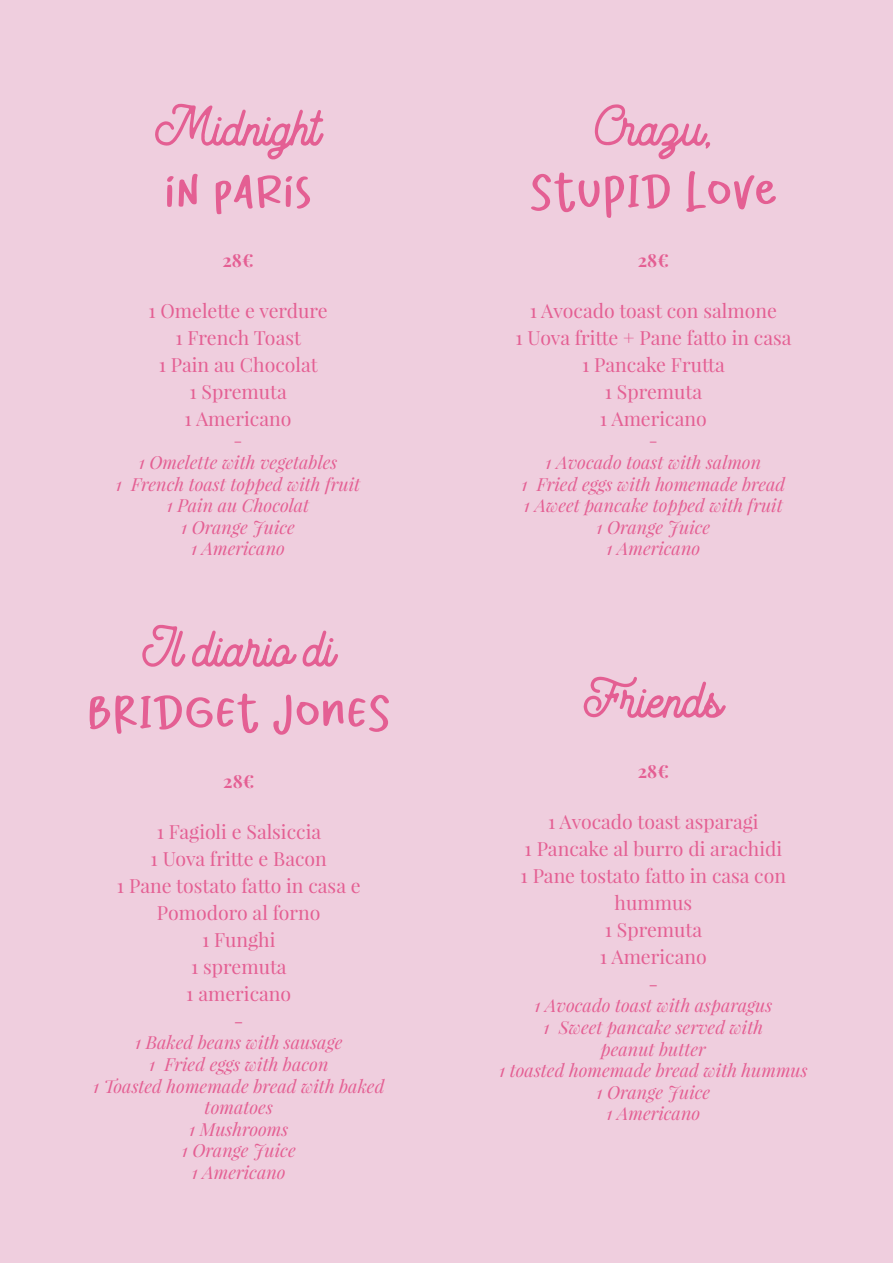
<style>
.page{position:relative;width:893px;height:1263px;background:#efcede}
.page>*{position:absolute;margin:0;border:0;box-sizing:border-box;transform-origin:0 0}
.t1{font:52.5px "Stormline Demo";color:#e45f93}
.t2{font:52.5px "Belovia";color:#e45f93}
.t3{font:19.5px/27px "Playfair Display";color:#e45f93;text-align:center}
.t4{font:italic 18px/21.6px "Playfair Display";color:#e45f93;text-align:center}
.t5{font:700 18px "Playfair Display";color:#e45f93}
.t6{font:18px "Playfair Display";color:#e45f93}
</style>
<div class="page">
<p class="t1" style="left:155px;top:93px;width:167px">Midnight</p>
<p class="t2" style="left:164px;top:158px;width:149px">IN PARIS</p>
<p class="t5" style="left:222px;top:249px;width:33px">28€</p>
<p class="t3" style="left:148px;top:297px;width:181px">1 Omelette e verdure</p>
<p class="t3" style="left:175px;top:324px;width:127px">1 French Toast</p>
<p class="t3" style="left:159px;top:351px;width:160px">1 Pain au Chocolat</p>
<p class="t3" style="left:189px;top:378px;width:99px">1 Spremuta</p>
<p class="t3" style="left:185px;top:405px;width:108px">1 Americano</p>
<p class="t6" style="left:234px;top:429px;width:10px">-</p>
<p class="t4" style="left:139px;top:451px;width:200px">1 Omelette with vegetables</p>
<p class="t4" style="left:116px;top:472px;width:246px">1 French toast topped with fruit</p>
<p class="t4" style="left:167px;top:494px;width:144px">1 Pain au Chocolat</p>
<p class="t4" style="left:181px;top:516px;width:115px">1 Orange Juice</p>
<p class="t4" style="left:191px;top:537px;width:95px">1 Americano</p>
<p class="t1" style="left:143px;top:614px;width:194px">Il diario di</p>
<p class="t2" style="left:87px;top:679px;width:306px">Bridget jOnes</p>
<p class="t5" style="left:223px;top:770px;width:33px">28€</p>
<p class="t3" style="left:157px;top:818px;width:166px">1 Fagioli e Salsiccia</p>
<p class="t3" style="left:151px;top:845px;width:178px">1 Uova fritte e Bacon</p>
<p class="t3" style="left:117px;top:872px;width:245px">1 Pane tostato fatto in casa e<br>Pomodoro al forno</p>
<p class="t3" style="left:202px;top:926px;width:75px">1 Funghi</p>
<p class="t3" style="left:191px;top:953px;width:97px">1 spremuta</p>
<p class="t3" style="left:186px;top:980px;width:106px">1 americano</p>
<p class="t3" style="left:234px;top:1007px;width:11px">-</p>
<p class="t4" style="left:135px;top:1031px;width:209px">1 Baked beans with sausage</p>
<p class="t4" style="left:149px;top:1053px;width:181px">1 Fried eggs with bacon</p>
<p class="t4" style="left:93px;top:1074px;width:293px">1 Toasted homemade bread with baked tomatoes</p>
<p class="t4" style="left:189px;top:1118px;width:101px">1 Mushrooms</p>
<p class="t4" style="left:182px;top:1139px;width:115px">1 Orange Juice</p>
<p class="t4" style="left:192px;top:1161px;width:95px">1 Americano</p>
<p class="t1" style="left:595px;top:93px;width:118px">Crazu,</p>
<p class="t2" style="left:529px;top:158px;width:249px">stupid lOVE</p>
<p class="t5" style="left:638px;top:249px;width:33px">28€</p>
<p class="t3" style="left:530px;top:297px;width:249px">1 Avocado toast con salmone</p>
<p class="t3" style="left:515px;top:324px;width:278px">1 Uova fritte + Pane fatto in casa</p>
<p class="t3" style="left:582px;top:351px;width:144px">1 Pancake Frutta</p>
<p class="t3" style="left:605px;top:378px;width:99px">1 Spremuta</p>
<p class="t3" style="left:600px;top:405px;width:108px">1 Americano</p>
<p class="t6" style="left:649px;top:429px;width:10px">-</p>
<p class="t4" style="left:546px;top:451px;width:217px">1 Avocado toast with salmon</p>
<p class="t4" style="left:521px;top:472px;width:265px">1 Fried eggs with homemade bread</p>
<p class="t4" style="left:524px;top:494px;width:260px">1 Aweet pancake topped with fruit</p>
<p class="t4" style="left:596px;top:516px;width:115px">1 Orange Juice</p>
<p class="t4" style="left:606px;top:537px;width:95px">1 Americano</p>
<p class="t1" style="left:584px;top:665px;width:140px">Friends</p>
<p class="t5" style="left:638px;top:760px;width:33px">28€</p>
<p class="t3" style="left:548px;top:808px;width:212px">1 Avocado toast asparagi</p>
<p class="t3" style="left:525px;top:835px;width:259px">1 Pancake al burro di arachidi</p>
<p class="t3" style="left:521px;top:862px;width:267px">1 Pane tostato fatto in casa con hummus</p>
<p class="t3" style="left:605px;top:916px;width:99px">1 Spremuta</p>
<p class="t3" style="left:600px;top:943px;width:108px">1 Americano</p>
<p class="t3" style="left:648px;top:970px;width:11px">-</p>
<p class="t4" style="left:534px;top:994px;width:239px">1 Avocado toast with asparagus</p>
<p class="t4" style="left:544px;top:1016px;width:221px">1 Sweet pancake served with</p>
<p class="t4" style="left:601px;top:1037px;width:107px">peanut butter</p>
<p class="t4" style="left:499px;top:1059px;width:310px">1 toasted homemade bread with hummus</p>
<p class="t4" style="left:596px;top:1081px;width:115px">1 Orange Juice</p>
<p class="t4" style="left:606px;top:1102px;width:95px">1 Americano</p>
</div>
